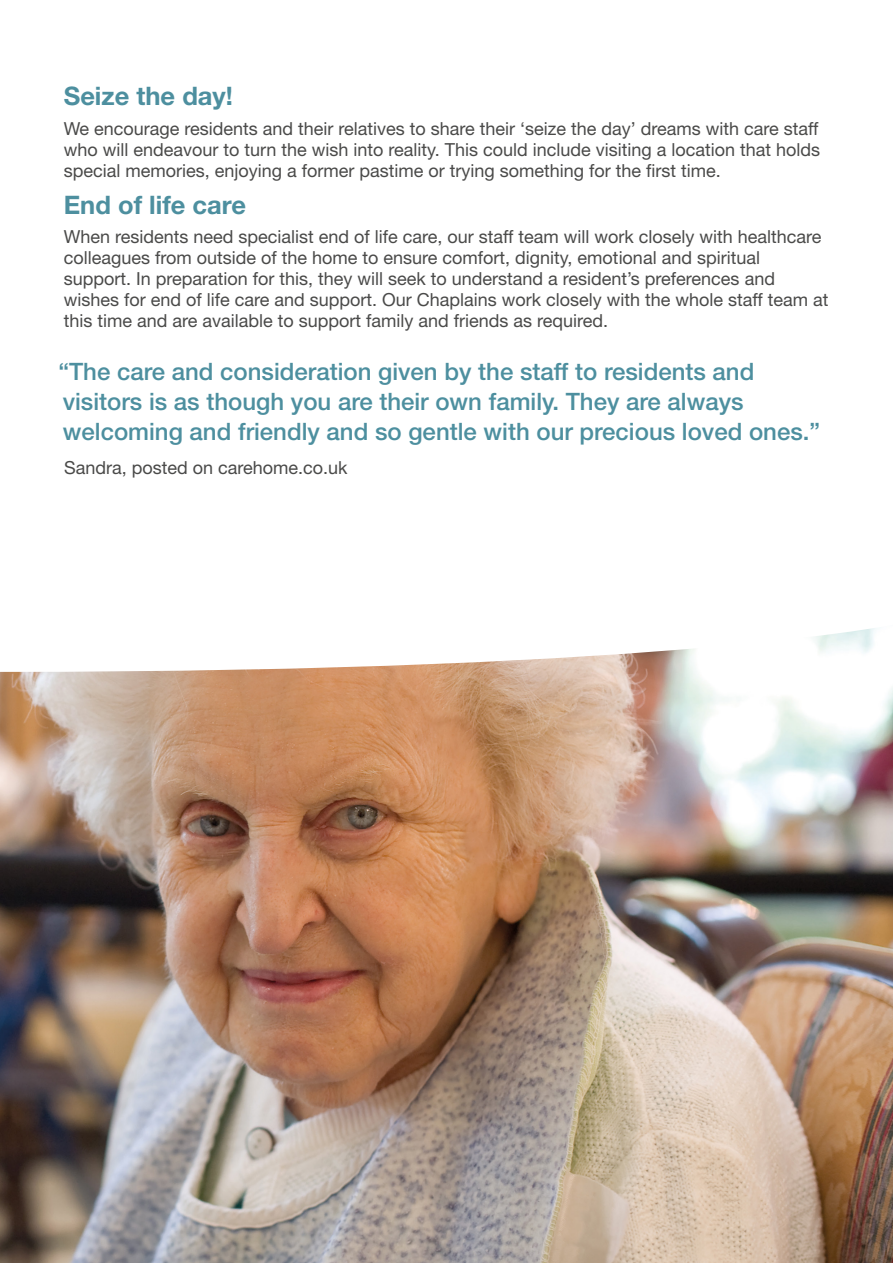
<style>
.page{position:relative;width:893px;height:1263px;background:#fff}
.page>*{position:absolute;margin:0;border:0;box-sizing:border-box;transform-origin:0 0}
.t1{font:700 25.5px "Helvetica Neue";color:#4d8f9f}
.t2{font:500 24px/30px "Helvetica Neue";color:#4d8f9f}
.t3{font:18px/21px "Helvetica Neue";color:#4a4a49;text-align:justify}
</style>
<div class="page">
<img style="left:0;top:672px;width:893px;height:591px">
<svg style="left:0;top:628px;width:876px;height:44px"></svg>
<p class="t1" style="left:64px;top:80px;width:171px">Seize the day!</p>
<p class="t3" style="left:64px;top:117px;width:758px">We encourage residents and their relatives to share their ‘seize the day’ dreams with care staff who will endeavour to turn the wish into reality. This could include visiting a location that holds special memories, enjoying a former pastime or trying something for the first time.</p>
<p class="t1" style="left:64px;top:189px;width:184px">End of life care</p>
<p class="t3" style="left:64px;top:226px;width:766px;text-align:left">When residents need specialist end of life care, our staff team will work closely with healthcare colleagues from outside of the home to ensure comfort, dignity, emotional and spiritual support. In preparation for this, they will seek to understand a resident’s preferences and wishes for end of life care and support. Our Chaplains work closely with the whole staff team at this time and are available to support family and friends as required.</p>
<p class="t2" style="left:58px;top:356px;width:763px">“The care and consideration given by the staff to residents and visitors is as though you are their own family. They are always welcoming and friendly and so gentle with our precious loved ones.”</p>
<p class="t3" style="left:64px;top:457px;width:285px">Sandra, posted on carehome.co.uk</p>
</div>
